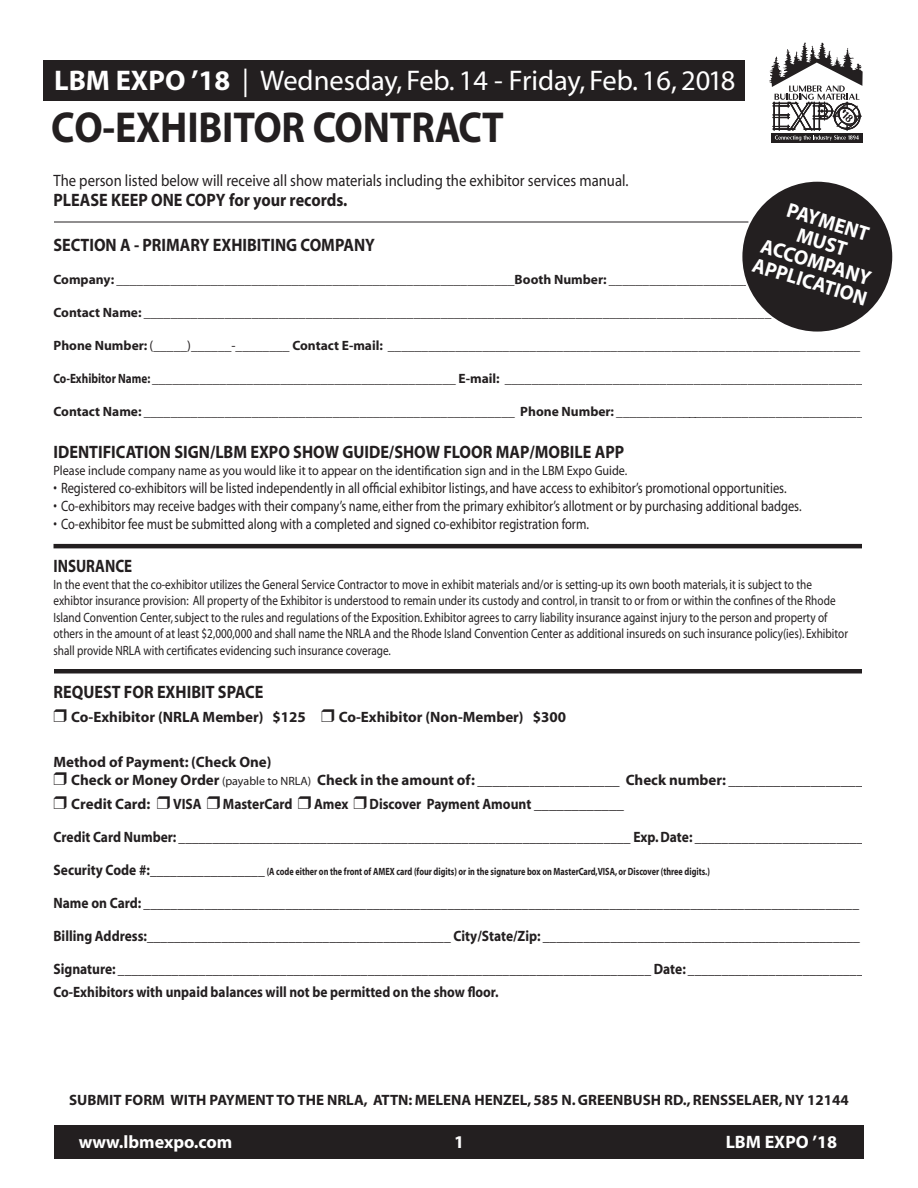
<style>
.page{position:relative;width:918px;height:1188px;background:#fff}
.page>*{position:absolute;margin:0;border:0;box-sizing:border-box;transform-origin:0 0}
.t1{font:700 43.5px "Myriad";letter-spacing:-.005em;color:#231f20;scale:.91 1}
.t2{font:28.5px "Myriad";color:#fff}
.t3{font:700 20.7px/20.7px "Myriad";color:#fff;text-align:center;scale:.95 1}
.t4{font:700 18px "Myriad";color:#231f20;scale:.9 1}
.t5{font:700 18px "Myriad";color:#fff}
.t6{font:700 18px "Myriad";color:#231f20;scale:.83 1}
.t7{font:16.5px "Myriad";color:#231f20;scale:.89 1}
.t8{font:700 15px/22.5px "Myriad";color:#231f20;scale:.9 1}
.t9{font:15px "Myriad";color:#231f20;scale:.83 1}
.t10{font:700 15px/18px "Myriad";color:#231f20}
.t11{font:13.5px/16.5px "Myriad";color:#231f20;scale:.83 1}
.t12{font:13.5px "Myriad";color:#231f20}
.t13{font:700 13.5px "Myriad";color:#231f20;scale:.83 1}
.t14{font:700 13.5px "Myriad";color:#231f20}
.t15{font:13.5px "Myriad";color:#231f20;scale:.9 1}
.t16{font:700 10.5px "Myriad";color:#231f20;scale:.78 1}
.s1{font-weight:700}
.s2{font-weight:400}
.s3{font-weight:400;font-size:12px}
.s4{font-size:15px}
</style>
<div class="page">
<div style="left:54px;top:1125px;width:810px;height:34px;background:#231f20"></div>
<svg style="left:769px;top:42px;width:94px;height:101px"></svg>
<div style="left:44px;top:60px;width:702px;height:40px;background:#231f20"></div>
<div style="left:741px;top:181px;width:152px;height:152px;background:#231f20;border-radius:50%"></div>
<hr style="left:54px;top:544px;width:810px;height:4px;background:#231f20">
<hr style="left:54px;top:222px;width:694px;height:1px;background:#231f20">
<div style="left:54px;top:669px;width:810px;height:5px;background:#231f20"></div>
<div style="left:862px;top:338px;width:19px;height:782px;background:#fff"></div>
<h2 class="t2" style="left:54px;top:70px;width:683px"><span class="s1">LBM EXPO ’18</span> | Wednesday, Feb. 14 - Friday, Feb. 16, 2018</h2>
<h1 class="t1" style="left:51px;top:111px;width:499px">CO-EXHIBITOR CONTRACT</h1>
<p class="t7" style="left:54px;top:174px;width:648px">The person listed below will receive all show materials including the exhibitor services manual.</p>
<h3 class="t4" style="left:54px;top:194px;width:328px">PLEASE KEEP ONE COPY for your records.</h3>
<h3 class="t3" style="left:774px;top:196px;width:126px;rotate:17deg">PAYMENT<br>MUST<br>ACCOMPANY<br>APPLICATION</h3>
<h3 class="t4" style="left:54px;top:239px;width:359px">SECTION A - PRIMARY EXHIBITING COMPANY</h3>
<p class="t12" style="left:54px;top:275px;width:719px"><span class="s1">Company:</span> ___________________________________________________________<span class="s1">Booth Number:</span> ________________________</p>
<p class="t12" style="left:54px;top:308px;width:807px"><span class="s1">Contact Name:</span> __________________________________________________________________________________________________________</p>
<p class="t12" style="left:54px;top:341px;width:808px"><span class="s1">Phone Number:</span> (_____)______-________ <span class="s1">Contact E-mail:</span> ______________________________________________________________________</p>
<p class="t13" style="left:54px;top:374px;width:976px">Co-Exhibitor Name: _____________________________________________ E-mail: <span class="s2">____________________________________________________</span>_</p>
<p class="t14" style="left:54px;top:407px;width:811px">Contact Name: _______________________________________________________ Phone Number: _____________________________________</p>
<h3 class="t4" style="left:54px;top:446px;width:636px">IDENTIFICATION SIGN/LBM EXPO SHOW GUIDE/SHOW FLOOR MAP/MOBILE APP</h3>
<p class="t15" style="left:54px;top:465px;width:639px">Please include company name as you would like it to appear on the identification sign and in the LBM Expo Guide.</p>
<p class="t9" style="left:54px;top:482px;width:885px">• Registered co-exhibitors will be listed independently in all official exhibitor listings, and have access to exhibitor’s promotional opportunities.</p>
<p class="t9" style="left:54px;top:500px;width:903px">• Co-exhibitors may receive badges with their company’s name, either from the primary exhibitor’s allotment or by purchasing additional badges.</p>
<p class="t9" style="left:54px;top:518px;width:647px">• Co-exhibitor fee must be submitted along with a completed and signed co-exhibitor registration form.</p>
<h3 class="t6" style="left:54px;top:559px;width:96px">INSURANCE</h3>
<p class="t11" style="left:54px;top:577px;width:959px">In the event that the co-exhibitor utilizes the General Service Contractor to move in exhibit materials and/or is setting-up its own booth materials, it is subject to the exhibtor insurance provision: All property of the Exhibitor is understood to remain under its custody and control, in transit to or from or within the confines of the Rhode Island Convention Center, subject to the rules and regulations of the Exposition. Exhibitor agrees to carry liability insurance against injury to the person and property of others in the amount of at least $2,000,000 and shall name the NRLA and the Rhode Island Convention Center as additional insureds on such insurance policy(ies). Exhibitor shall provide NRLA with certificates evidencing such insurance coverage.</p>
<h3 class="t4" style="left:54px;top:685px;width:235px">REQUEST FOR EXHIBIT SPACE</h3>
<p class="t10" style="left:54px;top:709px;width:514px">❒ Co-Exhibitor (NRLA Member) $125 ❒ Co-Exhibitor (Non-Member) $300</p>
<p class="t10" style="left:54px;top:754px;width:811px">Method of Payment: (Check One)<br>❒ Check or Money Order <span class="s3">(payable to NRLA)</span> Check in the amount of: ___________________ Check number: __________________</p>
<p class="t10" style="left:54px;top:796px;width:572px">❒ Credit Card: ❒ VISA ❒ MasterCard ❒ Amex ❒ Discover Payment Amount ____________</p>
<p class="t8" style="left:54px;top:827px;width:901px">Credit Card Number: ___________________________________________________________________ Exp. Date: _________________________</p>
<p class="t16" style="left:54px;top:868px;width:843px"><span class="s4">Security Code #:_________________</span> (A code either on the front of AMEX card (four digits) or in the signature box on MasterCard,VISA, or Discover (three digits.)</p>
<p class="t8" style="left:54px;top:893px;width:897px">Name on Card: __________________________________________________________________________________________________________</p>
<p class="t8" style="left:54px;top:926px;width:898px">Billing Address:_____________________________________________ City/State/Zip: _______________________________________________</p>
<p class="t8" style="left:54px;top:959px;width:901px">Signature: _______________________________________________________________________________ Date: __________________________<br>Co-Exhibitors with unpaid balances will not be permitted on the show floor.</p>
<p class="t10" style="left:69px;top:1092px;width:781px">SUBMIT FORM WITH PAYMENT TO THE NRLA, ATTN: MELENA HENZEL, 585 N. GREENBUSH RD., RENSSELAER, NY 12144</p>
<h3 class="t5" style="left:79px;top:1135px;width:155px">www.lbmexpo.com</h3>
<h3 class="t5" style="left:454px;top:1135px;width:11px">1</h3>
<h3 class="t5" style="left:726px;top:1135px;width:113px">LBM EXPO ’18</h3>
</div>
